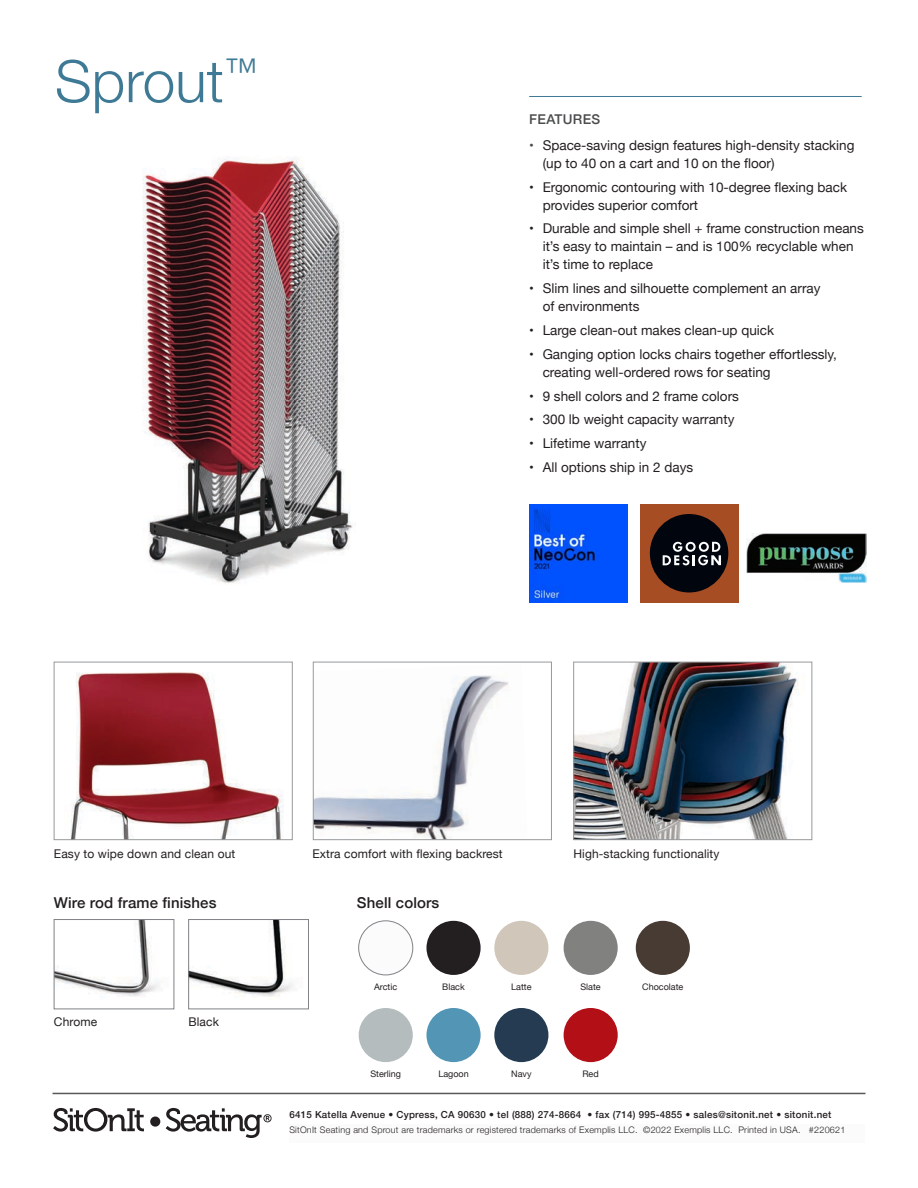
<style>
.page{position:relative;width:918px;height:1188px;background:#fff}
.page>*{position:absolute;margin:0;border:0;box-sizing:border-box;transform-origin:0 0}
.t1{font:300 58.5px "Helvetica Neue";color:#3e7a95}
.t2{font:500 15px "Helvetica Neue";letter-spacing:.01em;color:#231f20}
.t3{font:13.5px/18px "Helvetica Neue";color:#231f20}
.t4{font:500 13.5px "Helvetica Neue";letter-spacing:.025em;color:#4b4c4d}
.t5{font:12px "Helvetica Neue";letter-spacing:.01em;color:#231f20}
.t6{font:500 9.75px "Helvetica Neue";letter-spacing:.025em;color:#231f20}
.t7{font:300 9px "Helvetica Neue";letter-spacing:.025em;color:#231f20}
.t8{font:9px "Helvetica Neue";color:#231f20}
.s1{color:#4b4c4d}
</style>
<div class="page">
<img style="left:190px;top:921px;width:103px;height:76px">
<div style="left:188px;top:919px;width:121px;height:90px;border:1px solid #808285"></div>
<hr style="left:52px;top:1093px;width:814px;height:1px;background:#57585a">
<hr style="left:529px;top:96px;width:333px;height:1px;background:#3e7a95">
<img style="left:315px;top:675px;width:194px;height:163px">
<div style="left:313px;top:662px;width:239px;height:178px;border:1px solid #97999c"></div>
<img style="left:70px;top:672px;width:214px;height:166px">
<div style="left:54px;top:662px;width:239px;height:178px;border:1px solid #97999c"></div>
<img style="left:56px;top:921px;width:103px;height:76px">
<div style="left:54px;top:919px;width:120px;height:90px;border:1px solid #808285"></div>
<svg style="left:53px;top:1108px;width:219px;height:30px"></svg>
<div style="left:289px;top:1124px;width:576px;height:19px;background:#fbfbfc"></div>
<img style="left:575px;top:664px;width:224px;height:174px">
<div style="left:573px;top:662px;width:239px;height:178px;border:1px solid #97999c"></div>
<img style="left:529px;top:504px;width:98px;height:98px">
<div style="left:640px;top:504px;width:98px;height:98px;background:#a74d24"></div>
<div style="left:650px;top:514px;width:78px;height:78px;background:#01060e;border-radius:50%"></div>
<svg style="left:663px;top:542px;width:58px;height:23px"></svg>
<img style="left:747px;top:533px;width:120px;height:49px">
<div style="left:426px;top:1008px;width:55px;height:54px;background:#5295b5;border-radius:50%"></div>
<div style="left:494px;top:1008px;width:54px;height:54px;background:#243b52;border-radius:50%"></div>
<div style="left:359px;top:1008px;width:54px;height:54px;background:#b4bcbd;border-radius:50%"></div>
<div style="left:564px;top:1008px;width:54px;height:54px;background:#b30f17;border-radius:50%"></div>
<div style="left:359px;top:921px;width:54px;height:54px;background:#fbfbfc;border-radius:50%"></div>
<div style="left:358px;top:921px;width:55px;height:54px;border:1px solid #808285;border-radius:50%"></div>
<div style="left:564px;top:921px;width:54px;height:54px;background:#818180;border-radius:50%"></div>
<div style="left:636px;top:921px;width:54px;height:54px;background:#473b33;border-radius:50%"></div>
<div style="left:426px;top:921px;width:55px;height:54px;background:#231f20;border-radius:50%"></div>
<div style="left:494px;top:921px;width:54px;height:54px;background:#d0c6ba;border-radius:50%"></div>
<img style="left:142px;top:157px;width:210px;height:427px">
<h1 class="t1" style="left:55px;top:34px;width:204px">Sprout<sup>™</sup></h1>
<p class="t4" style="left:529px;top:108px;width:73px">FEATURES</p>
<p class="t3" style="left:543px;top:137px;width:313px;text-indent:-14px"><span class="s1">•</span> Space-saving design features high-density stacking (up to 40 on a cart and 10 on the floor)</p>
<p class="t3" style="left:543px;top:179px;width:306px;text-indent:-14px">• Ergonomic contouring with 10-degree flexing back provides superior comfort</p>
<p class="t3" style="left:543px;top:220px;width:323px;text-indent:-14px">• Durable and simple shell + frame construction means it’s easy to maintain – and is 100% recyclable when it’s time to replace</p>
<p class="t3" style="left:543px;top:280px;width:279px;text-indent:-14px">• Slim lines and silhouette complement an array of environments</p>
<p class="t3" style="left:529px;top:322px;width:246px">• Large clean-out makes clean-up quick</p>
<p class="t3" style="left:543px;top:346px;width:296px;text-indent:-14px">• Ganging option locks chairs together effortlessly, creating well-ordered rows for seating</p>
<p class="t3" style="left:529px;top:388px;width:211px">• 9 shell colors and 2 frame colors</p>
<p class="t3" style="left:529px;top:411px;width:207px">• 300 lb weight capacity warranty</p>
<p class="t3" style="left:529px;top:435px;width:119px">• Lifetime warranty</p>
<p class="t3" style="left:529px;top:459px;width:166px">• All options ship in 2 days</p>
<p class="t5" style="left:54px;top:845px;width:183px">Easy to wipe down and clean out</p>
<p class="t5" style="left:312px;top:845px;width:192px">Extra comfort with flexing backrest</p>
<p class="t2" style="left:54px;top:891px;width:164px">Wire rod frame finishes</p>
<p class="t2" style="left:357px;top:891px;width:84px">Shell colors</p>
<p class="t5" style="left:573px;top:845px;width:148px">High-stacking functionality</p>
<p class="t5" style="left:54px;top:1013px;width:45px">Chrome</p>
<p class="t5" style="left:188px;top:1013px;width:32px">Black</p>
<p class="t8" style="left:374px;top:980px;width:25px">Arctic</p>
<p class="t8" style="left:442px;top:980px;width:24px">Black</p>
<p class="t8" style="left:511px;top:980px;width:22px">Latte</p>
<p class="t8" style="left:580px;top:980px;width:22px">Slate</p>
<p class="t8" style="left:642px;top:980px;width:43px">Chocolate</p>
<p class="t8" style="left:370px;top:1067px;width:32px">Sterling</p>
<p class="t8" style="left:438px;top:1067px;width:32px">Lagoon</p>
<p class="t8" style="left:511px;top:1067px;width:22px">Navy</p>
<p class="t8" style="left:582px;top:1067px;width:18px">Red</p>
<p class="t6" style="left:289px;top:1107px;width:544px">6415 Katella Avenue • Cypress, CA 90630 • tel (888) 274-8664 • fax (714) 995-4855 • sales@sitonit.net • sitonit.net</p>
<p class="t7" style="left:289px;top:1122px;width:557px">SitOnIt Seating and Sprout are trademarks or registered trademarks of Exemplis LLC. ©2022 Exemplis LLC. Printed in USA. #220621</p>
</div>
